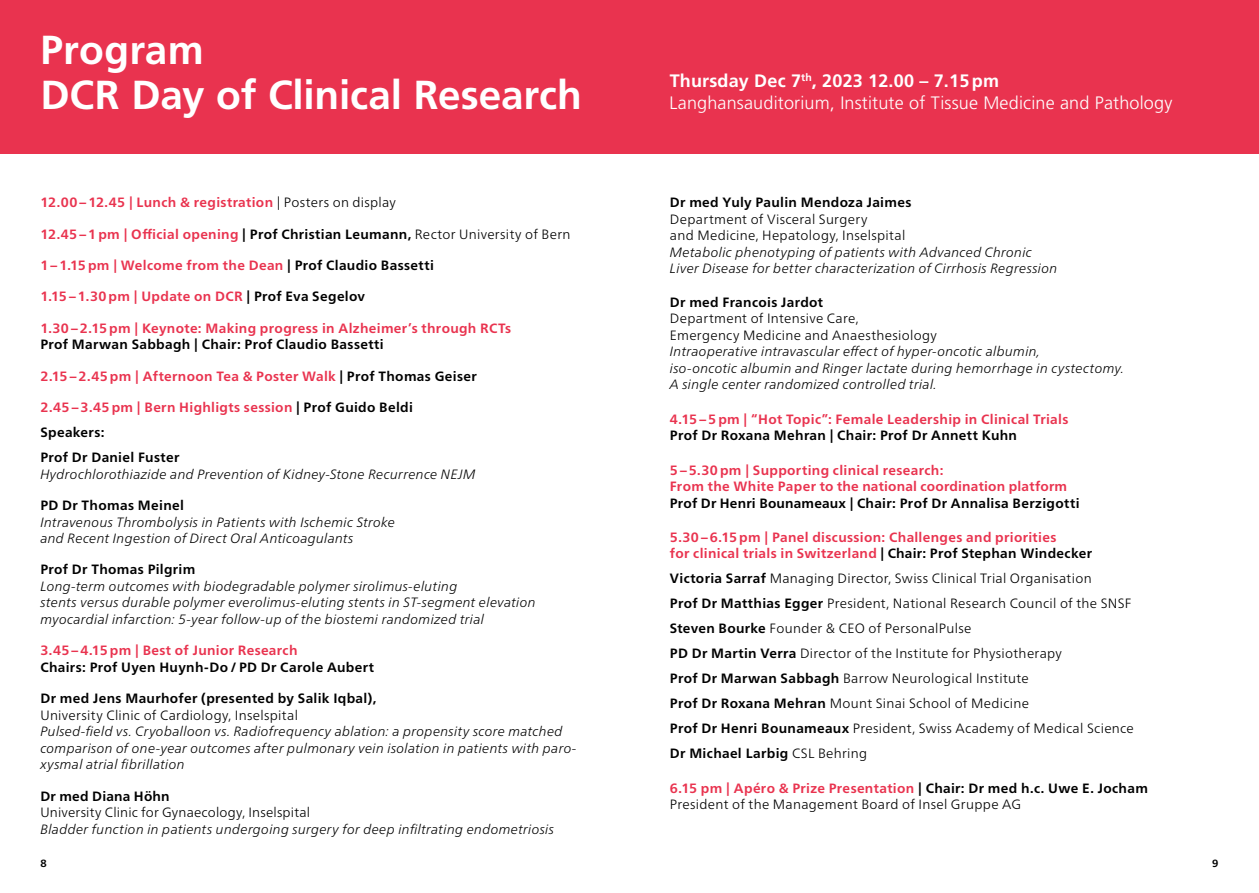
<style>
.page{position:relative;width:1259px;height:893px;background:#fff}
.page>*{position:absolute;margin:0;border:0;box-sizing:border-box;transform-origin:0 0}
.t1{font:700 40.5px/45px "Frutiger LT Std";color:#fff}
.t2{font:300 18px/21.6px "Frutiger LT Std";letter-spacing:.01em;color:#fff}
.t3{font:italic 300 13.5px/16.5px "Frutiger Neue LT Pro";letter-spacing:.02em;color:#000}
.t4{font:300 13.5px/25px "Frutiger Neue LT Pro";letter-spacing:.02em;color:#000}
.t5{font:700 13.5px/16.5px "Frutiger Neue LT Pro";letter-spacing:.025em;color:#e9334f}
.t6{font:700 13.5px/25px "Frutiger Neue LT Pro";letter-spacing:.025em;color:#000}
.t7{font:700 10.5px "Frutiger Neue LT Pro";color:#000}
.s1{font-weight:300;color:#000}
.s2{color:#000}
.s3{color:#e9334f}
.s4{font-weight:700}
.s5{font-weight:700;color:#e9334f}
</style>
<div class="page">
<div style="left:0;top:0;width:1259px;height:153px;background:#e9334f"></div>
<h1 class="t1" style="left:40px;top:27px;width:543px">Program<br>DCR Day of Clinical Research</h1>
<p class="t5" style="left:40px;top:194px;width:357px">12.00 – 12.45 | Lunch &amp; registration <span class="s1">| Posters on display</span></p>
<p class="t5" style="left:40px;top:226px;width:531px">12.45 – 1pm | Official opening <span class="s2">| Prof Christian Leumann,</span> <span class="s1">Rector University of Bern</span></p>
<p class="t5" style="left:40px;top:257px;width:395px">1 – 1.15pm | Welcome from the Dean <span class="s2">| Prof Claudio Bassetti</span></p>
<p class="t5" style="left:40px;top:288px;width:326px">1.15 – 1.30pm | Update on DCR <span class="s2">| Prof Eva Segelov</span></p>
<p class="t5" style="left:40px;top:320px;width:472px">1.30 – 2.15pm | Keynote: Making progress in Alzheimer’s through RCTs</p>
<p class="t6" style="left:40px;top:332px;width:345px">Prof Marwan Sabbagh | Chair: Prof Claudio Bassetti</p>
<p class="t5" style="left:40px;top:368px;width:438px">2.15 – 2.45pm | Afternoon Tea &amp; Poster Walk <span class="s2">| Prof Thomas Geiser</span></p>
<p class="t6" style="left:40px;top:395px;width:374px"><span class="s3">2.45 – 3.45pm | Bern Highligts session</span> | Prof Guido Beldi<br>Speakers:<br>Prof Dr Daniel Fuster</p>
<p class="t3" style="left:40px;top:466px;width:436px">Hydrochlorothiazide and Prevention of Kidney-Stone Recurrence NEJM</p>
<p class="t6" style="left:40px;top:493px;width:145px">PD Dr Thomas Meinel</p>
<p class="t3" style="left:40px;top:513px;width:356px">Intravenous Thrombolysis in Patients with Ischemic Stroke and Recent Ingestion of Direct Oral Anticoagulants</p>
<p class="t6" style="left:40px;top:557px;width:156px">Prof Dr Thomas Pilgrim</p>
<p class="t3" style="left:40px;top:578px;width:497px">Long-term outcomes with biodegradable polymer sirolimus-eluting<br>stents versus durable polymer everolimus-eluting stents in ST-segment elevation myocardial infarction: 5-year follow-up of the biostemi randomized trial</p>
<p class="t5" style="left:40px;top:642px;width:259px">3.45 – 4.15pm | Best of Junior Research</p>
<p class="t6" style="left:40px;top:654px;width:335px">Chairs: Prof Uyen Huynh-Do/ PD Dr Carole Aubert</p>
<p class="t6" style="left:40px;top:686px;width:337px">Dr med Jens Maurhofer (presented by Salik Iqbal),</p>
<p class="t4" style="left:40px;top:702px;width:259px">University Clinic of Cardiology, Inselspital</p>
<p class="t3" style="left:40px;top:723px;width:537px">Pulsed-field vs. Cryoballoon vs. Radiofrequency ablation: a propensity score matched comparison of one-year outcomes after pulmonary vein isolation in patients with paro&shy;xysmal atrial fibrillation</p>
<p class="t6" style="left:40px;top:783px;width:131px">Dr med Diana Höhn</p>
<p class="t4" style="left:40px;top:800px;width:271px">University Clinic for Gynaecology, Inselspital</p>
<p class="t3" style="left:40px;top:820px;width:515px">Bladder function in patients undergoing surgery for deep infiltrating endometriosis</p>
<h2 class="t2" style="left:669px;top:70px;width:504px"><span class="s4">Thursday Dec 7</span><sup>th</sup><span class="s4">, 2023 12.00 – 7.15pm<br></span>Langhansauditorium, Institute of Tissue Medicine and Pathology</h2>
<p class="t6" style="left:670px;top:190px;width:243px">Dr med Yuly Paulin Mendoza Jaimes</p>
<p class="t4" style="left:670px;top:211px;width:237px;line-height:16.5px">Department of Visceral Surgery<br>and Medicine, Hepatology, Inselspital</p>
<p class="t3" style="left:670px;top:244px;width:389px">Metabolic phenotyping of patients with Advanced Chronic<br>Liver Disease for better characterization of Cirrhosis Regression</p>
<p class="t6" style="left:670px;top:289px;width:155px">Dr med Francois Jardot</p>
<p class="t4" style="left:670px;top:310px;width:269px;line-height:16.5px">Department of Intensive Care,<br>Emergency Medicine and Anaesthesiology</p>
<p class="t3" style="left:670px;top:343px;width:455px">Intraoperative intravascular effect of hyper-oncotic albumin,<br>iso-oncotic albumin and Ringer lactate during hemorrhage in cystectomy.<br>A single center randomized controlled trial.</p>
<p class="t5" style="left:670px;top:411px;width:400px">4.15 – 5pm | “Hot Topic”: Female Leadership in Clinical Trials</p>
<p class="t6" style="left:670px;top:423px;width:349px">Prof Dr Roxana Mehran | Chair: Prof Dr Annett Kuhn</p>
<p class="t5" style="left:670px;top:461px;width:399px">5 – 5.30pm | Supporting clinical research:<br>From the White Paper to the national coordination platform</p>
<p class="t6" style="left:670px;top:490px;width:411px">Prof Dr Henri Bounameaux | Chair: Prof Dr Annalisa Berzigotti</p>
<p class="t5" style="left:670px;top:529px;width:424px">5.30 – 6.15pm | Panel discussion: Challenges and priorities<br>for clinical trials in Switzerland <span class="s2">| Chair: Prof Stephan Windecker</span></p>
<p class="t4" style="left:670px;top:566px;width:465px"><span class="s4">Victoria Sarraf</span> Managing Director, Swiss Clinical Trial Organisation<br><span class="s4">Prof Dr Matthias Egger</span> President, National Research Council of the SNSF <span class="s4">Steven Bourke</span> Founder &amp; CEO of PersonalPulse<br><span class="s4">PD Dr Martin Verra</span> Director of the Institute for Physiotherapy<br><span class="s4">Prof Dr Marwan Sabbagh</span> Barrow Neurological Institute<br><span class="s4">Prof Dr Roxana Mehran</span> Mount Sinai School of Medicine<br><span class="s4">Prof Dr Henri Bounameaux</span> President, Swiss Academy of Medical Science <span class="s4">Dr Michael Larbig</span> CSL Behring</p>
<p class="t4" style="left:670px;top:780px;width:479px;line-height:16.5px"><span class="s5">6.15 pm | Apéro &amp; Prize Presentation</span> <span class="s4">| Chair: Dr med h.c. Uwe E. Jocham<br></span>President of the Management Board of Insel Gruppe AG</p>
<p class="t7" style="left:40px;top:858px;width:8px">8</p>
<p class="t7" style="left:1212px;top:858px;width:8px">9</p>
</div>
